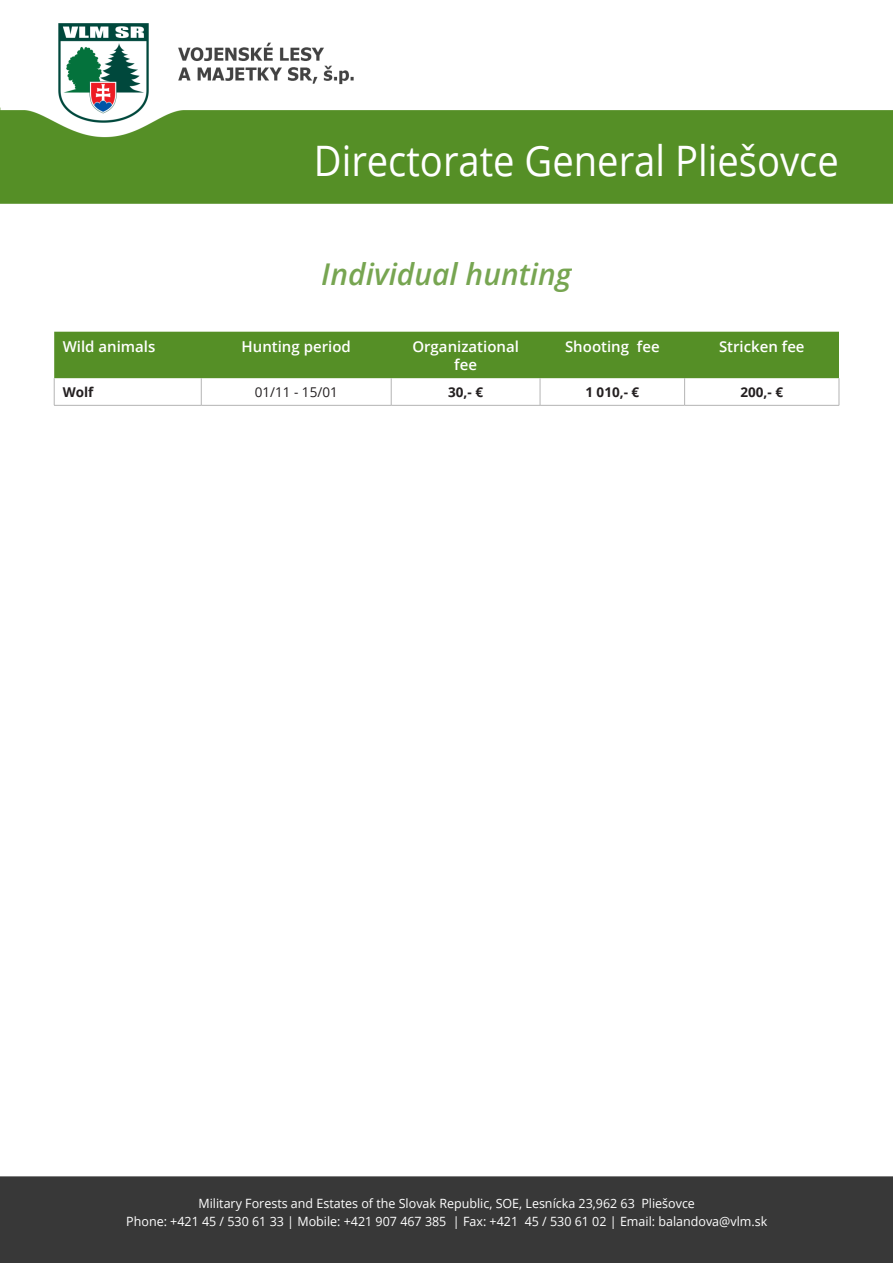
<style>
.page{position:relative;width:893px;height:1263px;background:#fff}
.page>*{position:absolute;margin:0;border:0;box-sizing:border-box;transform-origin:0 0}
.t1{font:42px "Open Sans";color:#fff;scale:.91 1}
.t2{font:italic 600 30px "Open Sans";color:#558f26}
.t3{font:600 15px/18px "Open Sans";color:#fff;text-align:center}
.t4{font:700 13.5px "Open Sans";color:#231f20}
.t5{font:13.5px "Open Sans";color:#231f20}
.t6{font:12.75px/18px "Open Sans";color:#fff;text-align:center}
</style>
<div class="page">
<img style="left:0;top:23px;width:893px;height:1240px">
<svg style="left:54px;top:332px;width:786px;height:73px"></svg>
<hr style="left:54px;top:405px;width:147px;height:1px;background:#b4b4b4">
<hr style="left:201px;top:405px;width:190px;height:1px;background:#b4b4b4">
<hr style="left:391px;top:405px;width:149px;height:1px;background:#b4b4b4">
<hr style="left:540px;top:405px;width:145px;height:1px;background:#b4b4b4">
<hr style="left:685px;top:405px;width:154px;height:1px;background:#b4b4b4">
<h1 class="t1" style="left:314px;top:132px;width:578px">Directorate General Pliešovce</h1>
<h2 class="t2" style="left:322px;top:253px;width:251px">Individual hunting</h2>
<p class="t3" style="left:63px;top:337px;width:94px">Wild animals</p>
<p class="t3" style="left:242px;top:337px;width:111px">Hunting period</p>
<p class="t3" style="left:412px;top:337px;width:108px">Organizational fee</p>
<p class="t3" style="left:565px;top:337px;width:96px">Shooting fee</p>
<p class="t3" style="left:719px;top:337px;width:87px">Stricken fee</p>
<p class="t4" style="left:63px;top:382px;width:32px">Wolf</p>
<p class="t5" style="left:255px;top:383px;width:85px">01/11 - 15/01</p>
<p class="t4" style="left:448px;top:382px;width:36px">30,- €</p>
<p class="t4" style="left:585px;top:382px;width:55px">1 010,- €</p>
<p class="t4" style="left:740px;top:382px;width:44px">200,- €</p>
<p class="t6" style="left:126px;top:1194px;width:643px">Military Forests and Estates of the Slovak Republic, SOE, Lesnícka 23,962 63 Pliešovce<br>Phone: +421 45 / 530 61 33 | Mobile: +421 907 467 385 | Fax: +421 45 / 530 61 02 | Email: balandova@vlm.sk</p>
</div>
